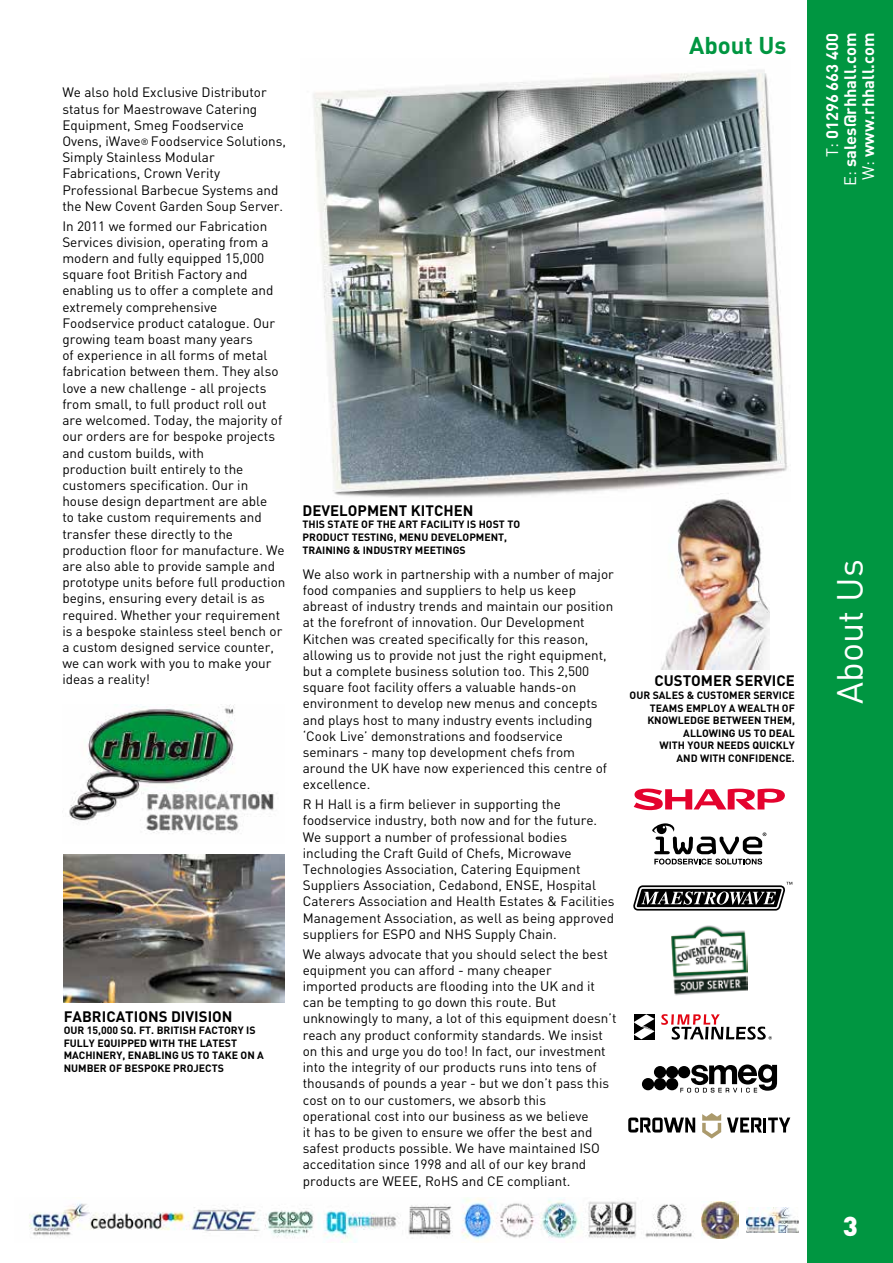
<style>
.page{position:relative;width:893px;height:1263px;background:#fff}
.page>*{position:absolute;margin:0;border:0;box-sizing:border-box;transform-origin:0 0}
.t1{font:36px "DIN";color:#fff}
.t2{font:900 27px "DIN";color:#fff}
.t3{font:700 24px "DIN";color:#009641}
.t4{font:700 16.5px/18px "DIN";color:#fff;text-align:right}
.t5{font:700 15px "DIN";color:#000}
.t6{font:13.5px/16.2px "DIN";color:#000}
.t7{font:700 10.5px/12.6px "DIN";color:#000}
.s1{font-size:9px}
.s2{font-weight:400}
</style>
<div class="page">
<div style="left:808px;top:0;width:85px;height:1263px;background:#009641"></div>
<img style="left:313px;top:70px;width:475px;height:428px">
<img style="left:29px;top:1197px;width:690px;height:45px">
<img style="left:652px;top:492px;width:118px;height:178px">
<img style="left:69px;top:704px;width:205px;height:130px">
<img style="left:64px;top:855px;width:221px;height:147px">
<svg style="left:634px;top:788px;width:151px;height:22px"></svg>
<svg style="left:634px;top:1014px;width:21px;height:25px"></svg>
<svg style="left:661px;top:1014px;width:111px;height:26px"></svg>
<svg style="left:652px;top:823px;width:114px;height:41px"></svg>
<svg style="left:633px;top:882px;width:159px;height:28px"></svg>
<svg style="left:702px;top:1113px;width:19px;height:25px"></svg>
<svg style="left:628px;top:1117px;width:67px;height:15px"></svg>
<svg style="left:727px;top:1117px;width:63px;height:15px"></svg>
<div style="left:666px;top:1078px;width:12px;height:12px;background:#000;border-radius:50%"></div>
<div style="left:654px;top:1078px;width:12px;height:12px;background:#000;border-radius:50%"></div>
<div style="left:642px;top:1078px;width:12px;height:12px;background:#000;border-radius:50%"></div>
<div style="left:666px;top:1066px;width:12px;height:12px;background:#000;border-radius:50%"></div>
<div style="left:654px;top:1066px;width:12px;height:12px;background:#000;border-radius:50%"></div>
<svg style="left:678px;top:1066px;width:12px;height:12px"></svg>
<svg style="left:680px;top:1064px;width:97px;height:28px"></svg>
<img style="left:671px;top:925px;width:77px;height:70px">
<img style="left:701px;top:1201px;width:37px;height:37px">
<img style="left:746px;top:1207px;width:53px;height:25px">
<p class="t6" style="left:62px;top:84px;width:225px">We also hold Exclusive Distributor status for Maestrowave Catering<br>Equipment, Smeg Foodservice<br>Ovens, iWave<span class="s1">®</span> Foodservice Solutions,<br>Simply Stainless Modular<br>Fabrications, Crown Verity<br>Professional Barbecue Systems and the New Covent Garden Soup Server.</p>
<p class="t6" style="left:62px;top:217px;width:225px">In 2011 we formed our Fabrication Services division, operating from a modern and fully equipped 15,000 square foot British Factory and enabling us to offer a complete and extremely comprehensive Foodservice product catalogue. Our growing team boast many years<br>of experience in all forms of metal fabrication between them. They also love a new challenge - all projects from small, to full product roll out are welcomed. Today, the majority of our orders are for bespoke projects and custom builds, with<br>production built entirely to the customers specification. Our in house design department are able<br>to take custom requirements and transfer these directly to the production floor for manufacture. We are also able to provide sample and prototype units before full production begins, ensuring every detail is as required. Whether your requirement is a bespoke stainless steel bench or a custom designed service counter, we can work with you to make your ideas a reality!</p>
<p class="t5" style="left:64px;top:1006px;width:170px">FABRICATIONS DIVISION</p>
<p class="t7" style="left:64px;top:1023px;width:202px">OUR 15,000 SQ. FT. BRITISH FACTORY IS<br>FULLY EQUIPPED WITH THE LATEST<br>MACHINERY, ENABLING US TO TAKE ON A<br>NUMBER OF BESPOKE PROJECTS</p>
<h3 class="t3" style="left:689px;top:30px;width:99px">About Us</h3>
<p class="t4" style="left:822px;top:186px;width:155px;rotate:-90deg"><span class="s2">T:</span> 01296 663 400<br><span class="s2">E:</span> sales@rhhall.com<br><span class="s2">W:</span> www.rhhall.com</p>
<p class="t5" style="left:303px;top:501px;width:172px">DEVELOPMENT KITCHEN</p>
<p class="t7" style="left:303px;top:518px;width:219px">THIS STATE OF THE ART FACILITY IS HOST TO<br>PRODUCT TESTING, MENU DEVELOPMENT,<br>TRAINING &amp; INDUSTRY MEETINGS</p>
<p class="t6" style="left:303px;top:566px;width:313px">We also work in partnership with a number of major food companies and suppliers to help us keep abreast of industry trends and maintain our position at the forefront of innovation. Our Development Kitchen was created specifically for this reason, allowing us to provide not just the right equipment, but a complete business solution too. This 2,500 square foot facility offers a valuable hands-on environment to develop new menus and concepts and plays host to many industry events including ‘Cook Live’ demonstrations and foodservice seminars - many top development chefs from around the UK have now experienced this centre of excellence.</p>
<p class="t6" style="left:303px;top:796px;width:313px">R H Hall is a firm believer in supporting the foodservice industry, both now and for the future.<br>We support a number of professional bodies including the Craft Guild of Chefs, Microwave Technologies Association, Catering Equipment Suppliers Association, Cedabond, ENSE, Hospital Caterers Association and Health Estates &amp; Facilities Management Association, as well as being approved suppliers for ESPO and NHS Supply Chain.</p>
<p class="t6" style="left:303px;top:945px;width:315px">We always advocate that you should select the best equipment you can afford - many cheaper<br>imported products are flooding into the UK and it can be tempting to go down this route. But unknowingly to many, a lot of this equipment doesn’t reach any product conformity standards. We insist on this and urge you do too! In fact, our investment into the integrity of our products runs into tens of thousands of pounds a year - but we don’t pass this cost on to our customers, we absorb this operational cost into our business as we believe<br>it has to be given to ensure we offer the best and safest products possible. We have maintained ISO acceditation since 1998 and all of our key brand products are WEEE, RoHS and CE compliant.</p>
<p class="t5" style="left:655px;top:671px;width:142px">CUSTOMER SERVICE</p>
<p class="t7" style="left:630px;top:688px;width:167px;text-align:right">OUR SALES &amp; CUSTOMER SERVICE<br>TEAMS EMPLOY A WEALTH OF<br>KNOWLEDGE BETWEEN THEM,<br>ALLOWING US TO DEAL<br>WITH YOUR NEEDS QUICKLY<br>AND WITH CONFIDENCE.</p>
<h1 class="t1" style="left:827px;top:704px;width:146px;rotate:-90deg">About Us</h1>
<h2 class="t2" style="left:843px;top:1208px;width:17px">3</h2>
</div>
